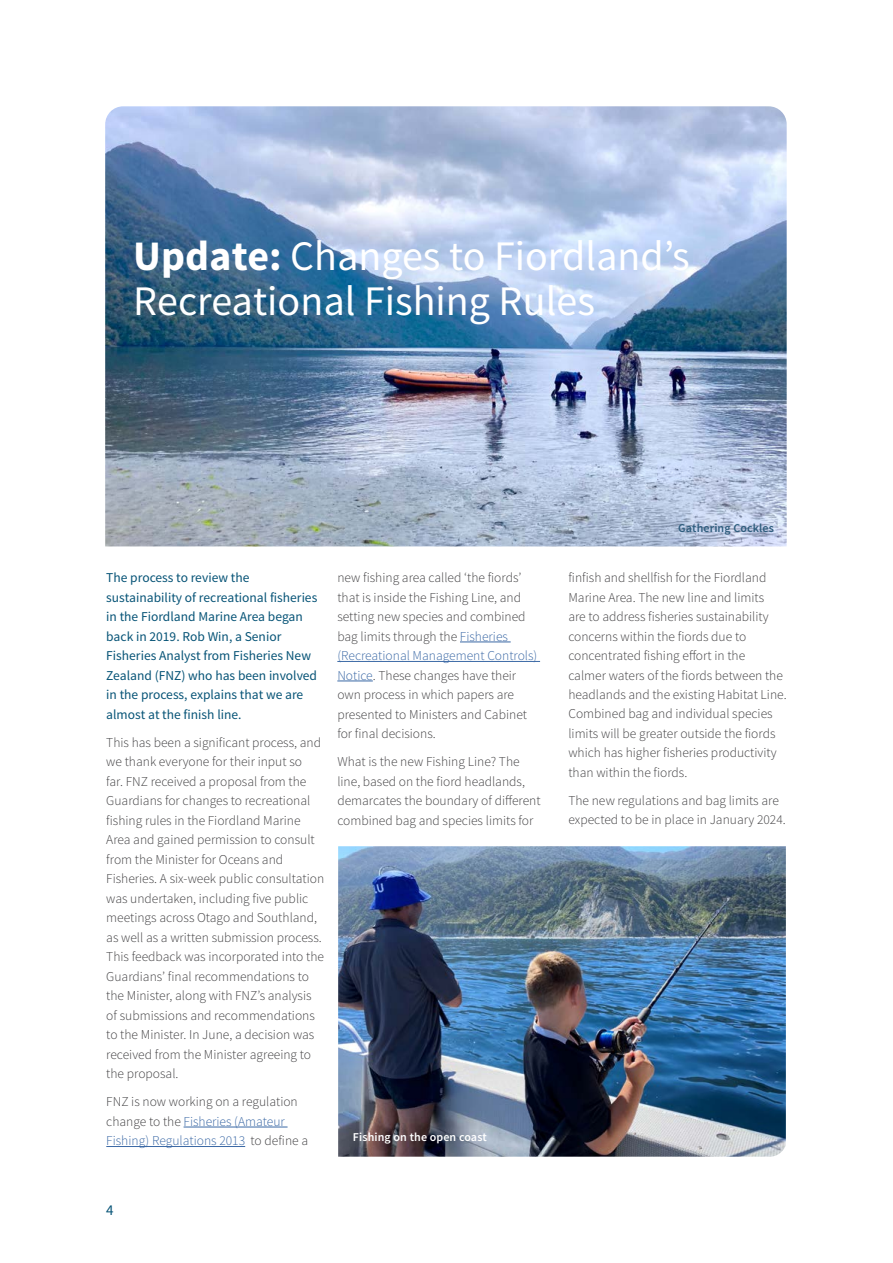
<style>
.page{position:relative;width:893px;height:1263px;background:#fff}
.page>*{position:absolute;margin:0;border:0;box-sizing:border-box;transform-origin:0 0}
.t1{font:42px/45px "Source Sans Pro";color:#fff}
.t2{font:15px "Source Sans Pro";color:#065376}
.t3{font:300 13.5px/19.5px "Source Sans Pro";color:#414042}
.t4{font:13.5px/19.5px "Source Sans Pro";color:#065376}
.t5{font:600 12px "Source Sans Pro";letter-spacing:.01em;color:#fff}
.t6{font:600 12px "Source Sans Pro";letter-spacing:.01em;color:#2e5d7e}
.s1{font-weight:700}
.s2{color:#3a68a5}
</style>
<div class="page">
<img style="left:105px;top:106px;width:682px;height:440px">
<hr style="left:184px;top:1127px;width:104px;height:1px;background:#3a68a5">
<hr style="left:106px;top:1146px;width:139px;height:1px;background:#3a68a5">
<hr style="left:460px;top:642px;width:51px;height:1px;background:#3a68a5">
<hr style="left:337px;top:661px;width:203px;height:1px;background:#3a68a5">
<hr style="left:337px;top:681px;width:36px;height:1px;background:#3a68a5">
<img style="left:338px;top:846px;width:448px;height:311px">
<h1 class="t1" style="left:133px;top:235px;width:558px"><span class="s1">Update:</span> Changes to Fiordland’s<br>Recreational Fishing Rules</h1>
<p class="t4" style="left:106px;top:568px;width:213px">The process to review the sustainability of recreational fisheries in the Fiordland Marine Area began back in 2019. Rob Win, a Senior Fisheries Analyst from Fisheries New Zealand (FNZ) who has been involved in the process, explains that we are almost at the finish line.</p>
<p class="t3" style="left:106px;top:732px;width:219px">This has been a significant process, and we thank everyone for their input so<br>far. FNZ received a proposal from the Guardians for changes to recreational fishing rules in the Fiordland Marine Area and gained permission to consult from the Minister for Oceans and Fisheries. A six-week public consultation was undertaken, including five public meetings across Otago and Southland, as well as a written submission process.<br>This feedback was incorporated into the Guardians’ final recommendations to the Minister, along with FNZ’s analysis of submissions and recommendations to the Minister. In June, a decision was received from the Minister agreeing to the proposal.</p>
<p class="t3" style="left:106px;top:1092px;width:203px">FNZ is now working on a regulation change to the <span class="s2">Fisheries (Amateur<br>Fishing) Regulations 2013</span> to define a</p>
<p class="t3" style="left:337px;top:568px;width:202px">new fishing area called ‘the fiords’ that is inside the Fishing Line, and setting new species and combined bag limits through the <span class="s2">Fisheries (Recreational Management Controls)<br>Notice</span>. These changes have their own process in which papers are presented to Ministers and Cabinet for final decisions.</p>
<p class="t3" style="left:337px;top:752px;width:205px">What is the new Fishing Line? The line, based on the fiord headlands, demarcates the boundary of different combined bag and species limits for</p>
<p class="t5" style="left:353px;top:1129px;width:136px">Fishing on the open coast</p>
<p class="t2" style="left:106px;top:1200px;width:9px">4</p>
<p class="t6" style="left:678px;top:520px;width:97px">Gathering Cockles</p>
<p class="t3" style="left:568px;top:568px;width:220px">finfish and shellfish for the Fiordland Marine Area. The new line and limits<br>are to address fisheries sustainability concerns within the fiords due to concentrated fishing effort in the<br>calmer waters of the fiords between the headlands and the existing Habitat Line.<br>Combined bag and individual species limits will be greater outside the fiords which has higher fisheries productivity than within the fiords.</p>
<p class="t3" style="left:568px;top:791px;width:219px">The new regulations and bag limits are expected to be in place in January 2024.</p>
</div>
